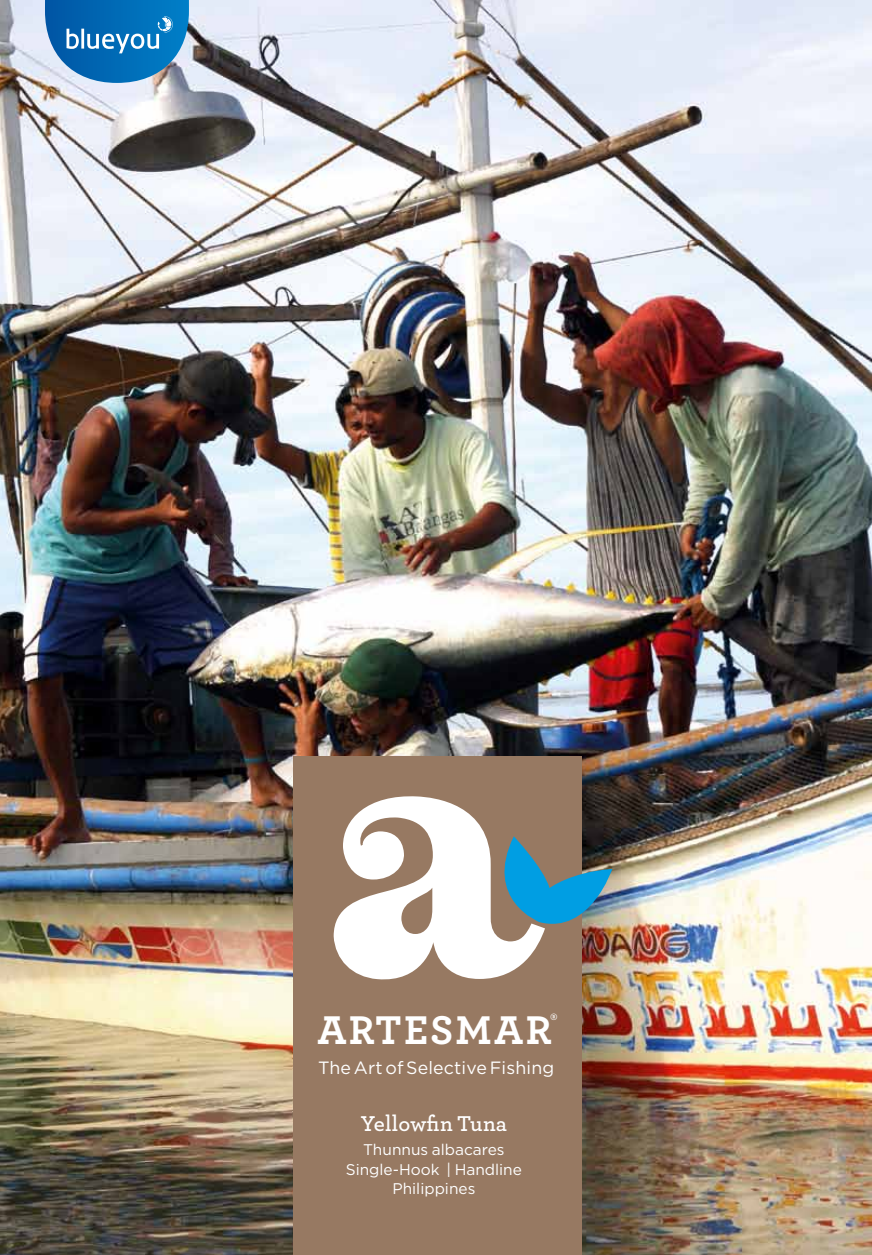
<style>
.page{position:relative;width:872px;height:1255px;background:#fff}
.page>*{position:absolute;margin:0;border:0;box-sizing:border-box;transform-origin:0 0}
.t1{font:700 42px "Archer";letter-spacing:.05em;color:#fff}
.t2{font:600 22.5px "Archer";letter-spacing:.01em;color:#fff}
.t3{font:17.7px "Gotham";letter-spacing:.01em;color:#fff}
.t4{font:15.45px/19.5px "Gotham";color:#fff;text-align:center}
.t5{font:700 9.6px "Archer";color:#fff}
</style>
<div class="page">
<img style="left:0;top:0;width:872px;height:1254px">
<div style="left:293px;top:757px;width:288px;height:497px;background:#977962"></div>
<svg style="left:334px;top:794px;width:278px;height:188px"></svg>
<svg style="left:45px;top:0;width:144px;height:83px;background:#3284c0"></svg>
<h1 class="t1" style="left:317px;top:996px;width:236px">ARTESMAR</h1>
<p class="t5" style="left:550px;top:1009px;width:9px">®</p>
<p class="t3" style="left:318px;top:1058px;width:238px">TheArtofSelectiveFishing</p>
<h2 class="t2" style="left:361px;top:1106px;width:148px">Yellowfin Tuna</h2>
<p class="t4" style="left:346px;top:1139px;width:178px">Thunnus albacares<br>Single-Hook | Handline<br>Philippines</p>
</div>
